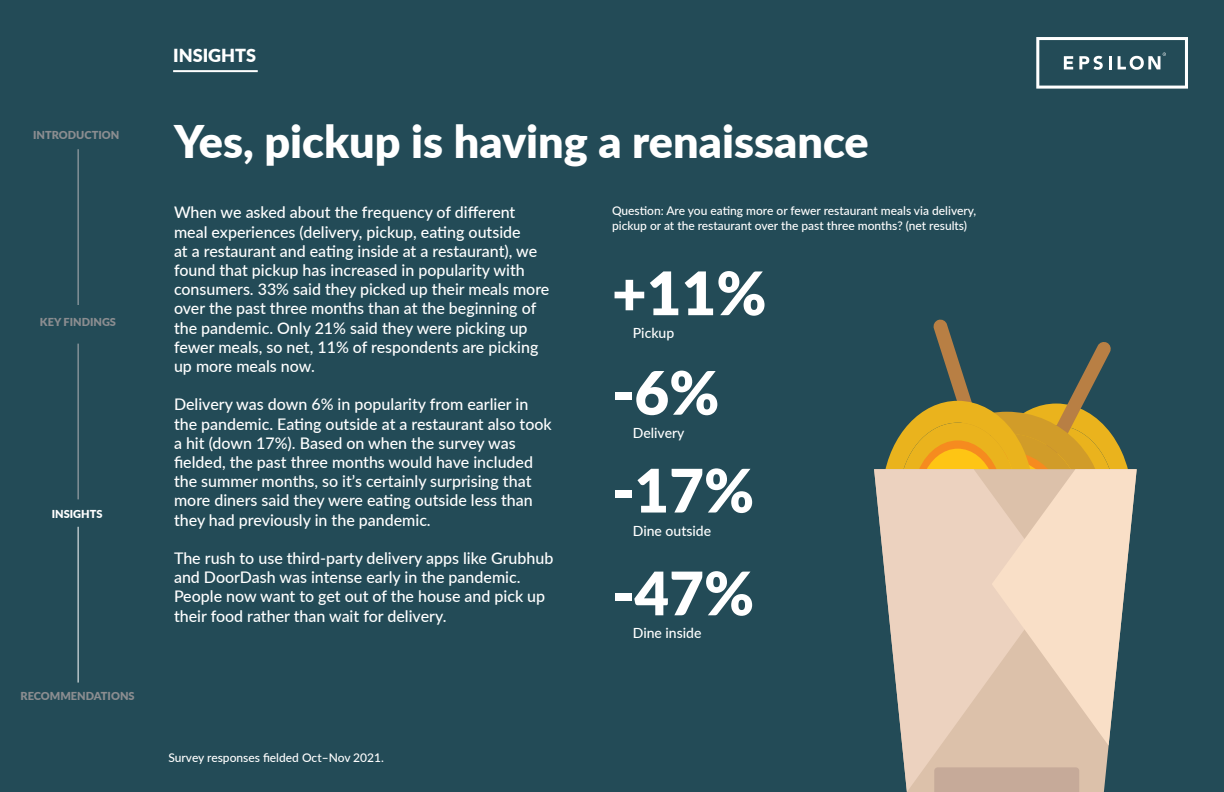
<style>
.page{position:relative;width:1224px;height:792px;background:#234b57}
.page>*{position:absolute;margin:0;border:0;box-sizing:border-box;transform-origin:0 0}
.t1{font:900 60px/102.8px "Lato";color:#fff}
.t2{font:900 45px "Lato";color:#fff}
.t3{font:900 18px "Lato";color:#fff}
.t4{font:500 16px/19.2px "Lato";color:#fff}
.t5{font:500 14px "Lato";color:#fff}
.t6{font:500 12px/14.4px "Lato";color:#fff}
.t7{font:900 11px "Lato";color:#8b8d90}
.t8{font:900 11px "Lato";color:#fff}
</style>
<div class="page">
<hr style="left:173px;top:70px;width:85px;height:2px;background:#fff">
<hr style="left:78px;top:149px;width:1px;height:156px;background:#b2b3b7">
<hr style="left:78px;top:344px;width:1px;height:155px;background:#b2b3b7">
<hr style="left:78px;top:527px;width:1px;height:156px;background:#fff">
<svg style="left:1036px;top:37px;width:152px;height:52px"></svg>
<svg style="left:885px;top:319px;width:243px;height:150px"></svg>
<svg style="left:1057px;top:746px;width:52px;height:46px;background:#cfb8a4"></svg>
<svg style="left:874px;top:469px;width:183px;height:323px;background:#cebdad"></svg>
<svg style="left:992px;top:469px;width:145px;height:277px;background:#ddc8b4"></svg>
<div style="left:934px;top:767px;width:145px;height:25px;background:#c6aa99"></div>
<p class="t7" style="left:33px;top:127px;width:88px">INTRODUCTION</p>
<p class="t7" style="left:40px;top:314px;width:78px">KEY FINDINGS</p>
<p class="t8" style="left:52px;top:505px;width:52px">INSIGHTS</p>
<p class="t7" style="left:20px;top:687px;width:116px">RECOMMENDATIONS</p>
<p class="t3" style="left:173px;top:42px;width:85px">INSIGHTS</p>
<h2 class="t2" style="left:174px;top:108px;width:696px">Yes, pickup is having a renaissance</h2>
<p class="t4" style="left:174px;top:202px;width:377px">When we asked about the frequency of different meal experiences (delivery, pickup, eating outside<br>at a restaurant and eating inside at a restaurant), we found that pickup has increased in popularity with consumers. 33% said they picked up their meals more over the past three months than at the beginning of the pandemic. Only 21% said they were picking up fewer meals, so net, 11% of respondents are picking up more meals now.</p>
<p class="t4" style="left:174px;top:394px;width:379px">Delivery was down 6% in popularity from earlier in the pandemic. Eating outside at a restaurant also took a hit (down 17%). Based on when the survey was fielded, the past three months would have included the summer months, so it’s certainly surprising that more diners said they were eating outside less than they had previously in the pandemic.</p>
<p class="t4" style="left:174px;top:548px;width:381px">The rush to use third-party delivery apps like Grubhub and DoorDash was intense early in the pandemic.<br>People now want to get out of the house and pick up their food rather than wait for delivery.</p>
<p class="t6" style="left:168px;top:750px;width:217px">Survey responses fielded Oct–Nov 2021.</p>
<p class="t6" style="left:612px;top:203px;width:366px">Question: Are you eating more or fewer restaurant meals via delivery, pickup or at the restaurant over the past three months? (net results)</p>
<h1 class="t1" style="left:612px;top:239px;width:156px">+11%</h1>
<p class="t5" style="left:633px;top:323px;width:43px">Pickup</p>
<h1 class="t1" style="left:612px;top:339px;width:109px">-6%</h1>
<p class="t5" style="left:633px;top:423px;width:53px">Delivery</p>
<h1 class="t1" style="left:612px;top:437px;width:144px">-17% -47%</h1>
<p class="t5" style="left:633px;top:520px;width:80px">Dine outside</p>
<p class="t5" style="left:633px;top:623px;width:70px">Dine inside</p>
</div>
